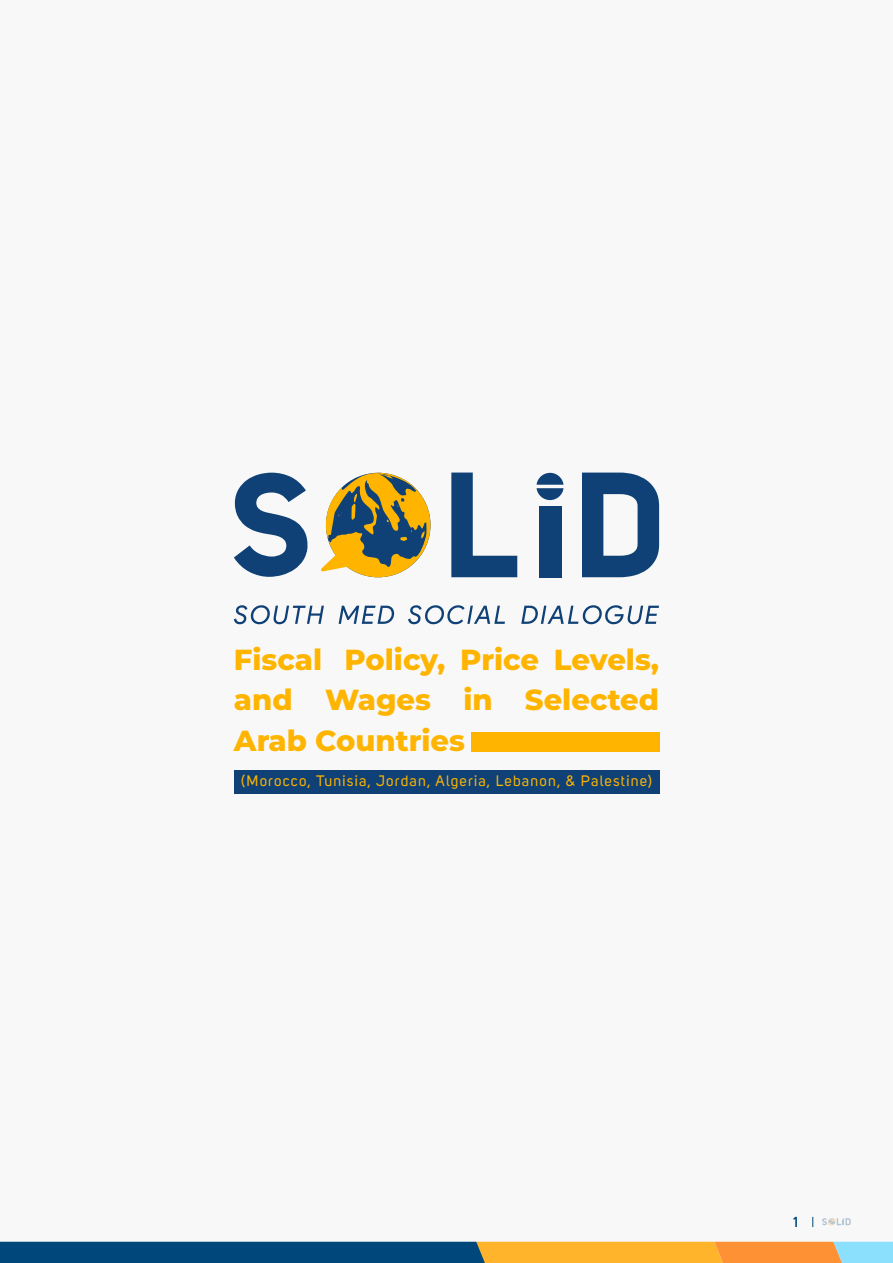
<style>
.page{position:relative;width:893px;height:1263px;background:#fff}
.page>*{position:absolute;margin:0;border:0;box-sizing:border-box;transform-origin:0 0}
.t1{font:800 28.95px/40.3px "Montserrat";color:#ffb500;text-align:justify}
.t2{font:15px "Uni Sans";letter-spacing:.08em;color:#ffb500}
.t3{font:500 14.85px "DIN Next LT Arabic";color:#00487b}
</style>
<div class="page">
<div style="left:0;top:0;width:893px;height:1262px;background:#f8f8f8"></div>
<svg style="left:0;top:1242px;width:893px;height:21px;background:#6e7764"></svg>
<svg style="left:822px;top:1218px;width:29px;height:7px"></svg>
<svg style="left:234px;top:473px;width:73px;height:104px"></svg>
<svg style="left:451px;top:472px;width:66px;height:105px"></svg>
<svg style="left:582px;top:473px;width:77px;height:104px"></svg>
<svg style="left:234px;top:605px;width:90px;height:19px"></svg>
<svg style="left:339px;top:606px;width:55px;height:18px"></svg>
<svg style="left:408px;top:605px;width:97px;height:19px"></svg>
<svg style="left:521px;top:605px;width:138px;height:19px"></svg>
<svg style="left:321px;top:473px;width:109px;height:104px"></svg>
<div style="left:539px;top:506px;width:22px;height:71px;background:#0f4176"></div>
<svg style="left:536px;top:473px;width:27px;height:27px"></svg>
<div style="left:234px;top:770px;width:426px;height:24px;background:#0f4176"></div>
<div style="left:471px;top:732px;width:189px;height:19px;background:#ffb500"></div>
<p class="t1" style="left:234px;top:638px;width:427px">Fiscal Policy, Price Levels, and Wages in Selected Arab Countries</p>
<p class="t2" style="left:241px;top:772px;width:412px">(Morocco, Tunisia, Jordan, Algeria, Lebanon, &amp; Palestine)</p>
<p class="t3" style="left:792px;top:1213px;width:10px">1</p>
</div>
